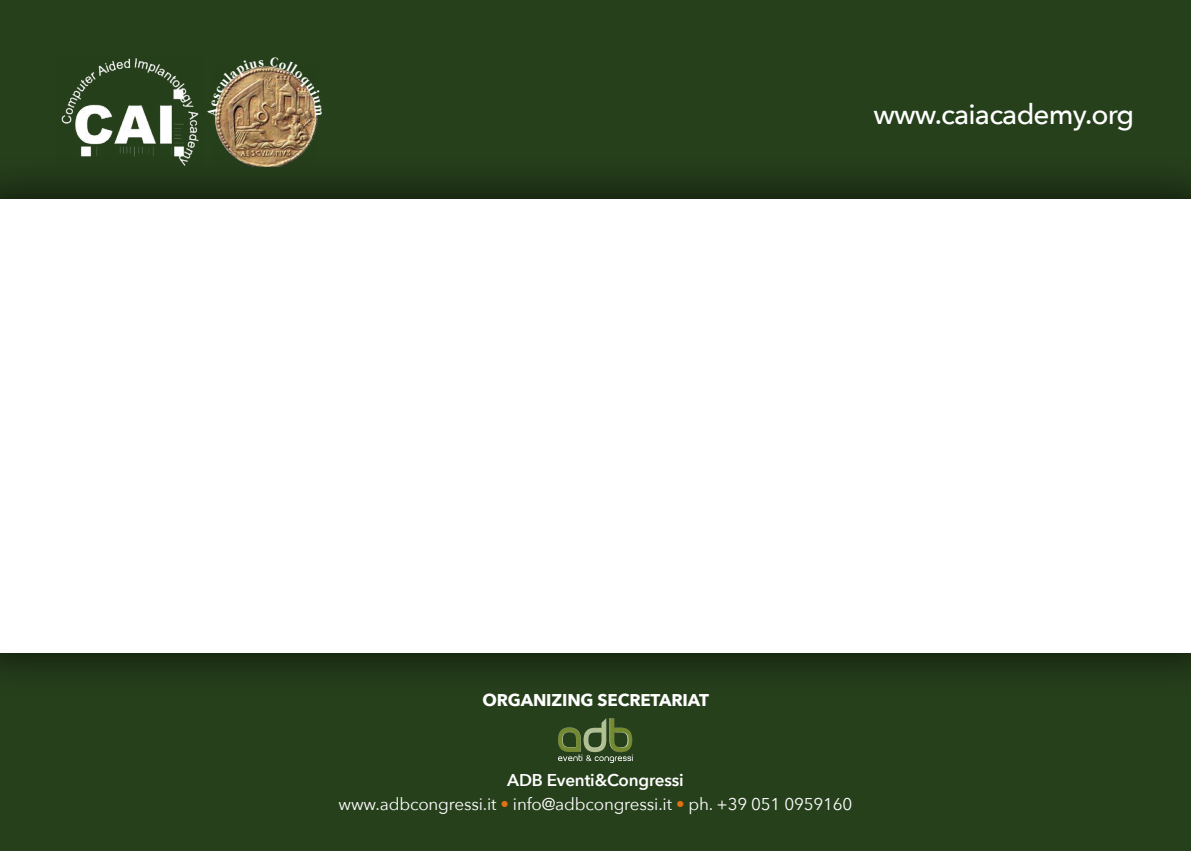
<style>
.page{position:relative;width:1191px;height:851px;background:#fff}
.page>*{position:absolute;margin:0;border:0;box-sizing:border-box;transform-origin:0 0}
.t1{font:500 28px "Avenir Next";letter-spacing:-.03em;color:#fff}
.t2{font:17px/24px "Avenir Next";letter-spacing:-.01em;color:#fff;text-align:center}
.t3{font:700 17px "Avenir Next";letter-spacing:-.01em;color:#fff}
.s1{font-weight:600}
.s2{color:#e07213}
</style>
<div class="page">
<div style="left:0;top:0;width:1191px;height:850px;background:#27401c"></div>
<div style="left:0;top:154px;width:1191px;height:543px;background:#000;opacity:.75"></div>
<div style="left:0;top:198px;width:1191px;height:454px;background:#fff"></div>
<img style="left:609px;top:718px;width:23px;height:34px">
<img style="left:57px;top:58px;width:146px;height:114px">
<img style="left:214px;top:66px;width:104px;height:100px">
<svg style="left:214px;top:66px;width:50px;height:50px"></svg>
<svg style="left:270px;top:66px;width:48px;height:50px"></svg>
<h1 class="t1" style="left:873px;top:91px;width:262px">www.caiacademy.org</h1>
<p class="t3" style="left:482px;top:685px;width:228px">ORGANIZING SECRETARIAT</p>
<p class="t2" style="left:338px;top:767px;width:515px"><span class="s1">ADB Eventi&amp;Congressi<br></span>www.adbcongressi.it <span class="s2">•</span> info@adbcongressi.it <span class="s2">•</span> ph. +39 051 0959160</p>
</div>
